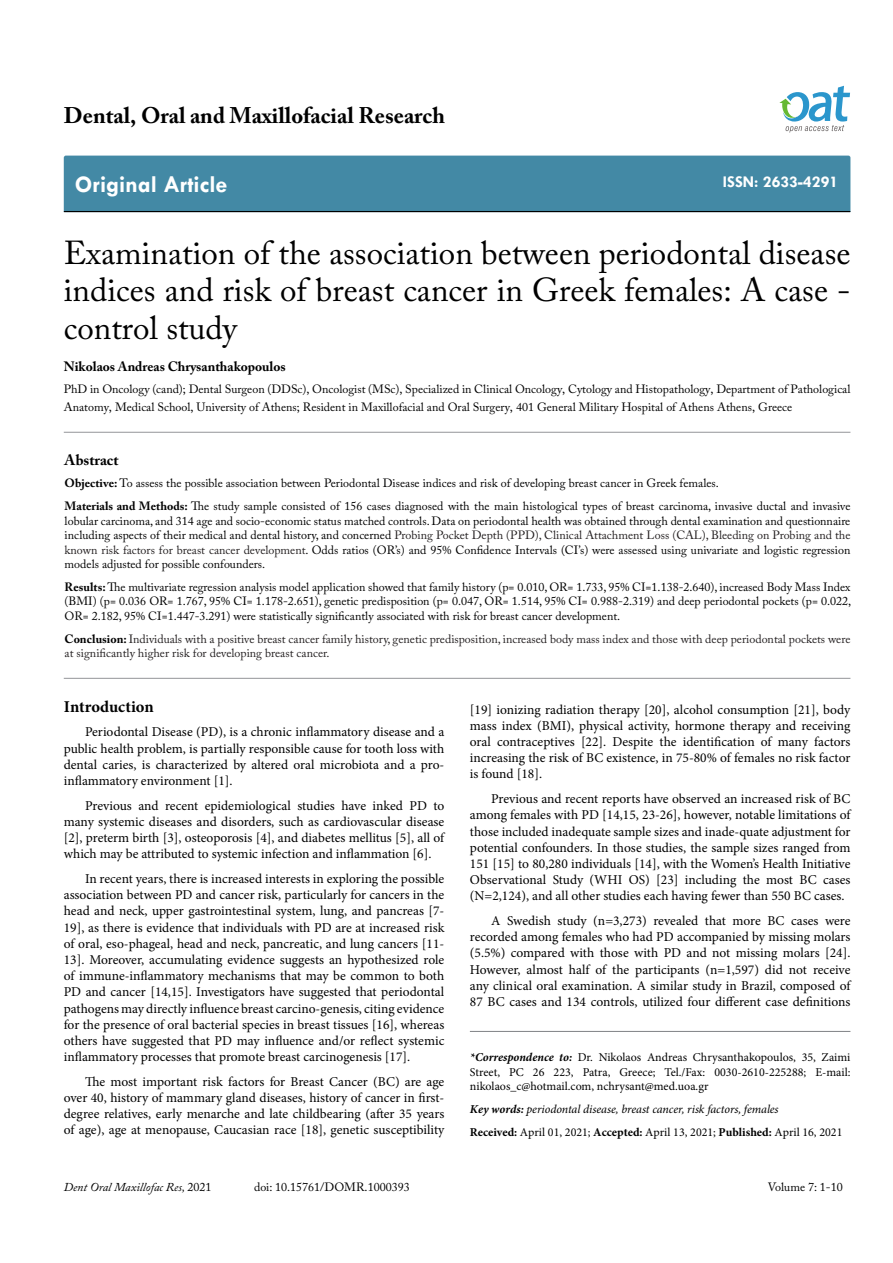
<style>
.page{position:relative;width:893px;height:1263px;background:#fff}
.page>*{position:absolute;margin:0;border:0;box-sizing:border-box;transform-origin:0 0}
.t1{font:33px/37.5px "Adobe Caslon Pro";color:#000;text-align:justify}
.t2{font:700 24px "Tw Cen";color:#fff}
.t3{font:700 22.5px "Adobe Caslon Pro";color:#000}
.t4{font:700 16.5px "Tw Cen";color:#fff}
.t5{font:700 16.5px "Minion Pro";letter-spacing:-.005em;color:#000}
.t6{font:700 15px "Adobe Caslon Pro";color:#000}
.t7{font:13.5px/16.2px "Minion Pro";color:#000;text-align:justify}
.t8{font:700 13.5px "Adobe Caslon Pro";color:#000}
.t9{font:12px/14.4px "Adobe Caslon Pro";color:#000}
.t10{font:12px/14.4px "Adobe Caslon Pro";color:#242021}
.t11{font:12px/14.4px "Minion Pro";color:#000;text-align:justify}
.t12{font:italic 12px/23px "Minion Pro";letter-spacing:-.005em;color:#000}
.t13{font:italic 12px "Adobe Caslon Pro";color:#000}
.s1{font-weight:700}
.s2{color:#242021}
.s3{font-weight:700;color:#000}
.s4{font-weight:700;font-style:italic}
.s5{font-weight:700;font-style:normal}
.s6{font-style:normal}
</style>
<div class="page">
<div style="left:64px;top:156px;width:786px;height:55px;background:#4389a5"></div>
<hr style="left:64px;top:211px;width:786px;height:1px;background:#000">
<svg style="left:779px;top:86px;width:71px;height:47px"></svg>
<hr style="left:470px;top:1031px;width:380px;height:1px;background:#808285">
<hr style="left:64px;top:432px;width:786px;height:1px;background:#939598">
<hr style="left:64px;top:678px;width:786px;height:1px;background:#939598">
<h3 class="t3" style="left:64px;top:102px;width:382px">Dental, Oral and Maxillofacial Research</h3>
<h2 class="t2" style="left:75px;top:170px;width:154px">Original Article</h2>
<p class="t4" style="left:723px;top:172px;width:117px">ISSN: 2633-4291</p>
<h1 class="t1" style="left:64px;top:234px;width:788px">Examination of the association between periodontal disease indices and risk of breast cancer in Greek females: A case - control study</h1>
<p class="t8" style="left:64px;top:358px;width:224px">Nikolaos Andreas Chrysanthakopoulos</p>
<p class="t9" style="left:64px;top:380px;width:788px;line-height:18px">PhD in Oncology (cand); Dental Surgeon (DDSc), Oncologist (MSc), Specialized in Clinical Oncology, Cytology and Histopathology, Department of Pathological<br>Anatomy, Medical School, University of Athens; Resident in Maxillofacial and Oral Surgery, 401 General Military Hospital of Athens Athens, Greece</p>
<p class="t6" style="left:65px;top:451px;width:55px">Abstract</p>
<p class="t9" style="left:65px;top:472px;width:787px;line-height:23px"><span class="s1">Objective:</span> To assess the possible association between Periodontal Disease indices and risk of developing breast cancer in Greek females.<br><span class="s1">Materials and Methods:</span> The study sample consisted of 156 cases diagnosed with the main histological types of breast carcinoma, invasive ductal and invasive</p>
<p class="t9" style="left:65px;top:513px;width:787px;text-align:justify">lobular carcinoma, and 314 age and socio-economic status matched controls. Data on periodontal health was obtained through dental examination and questionnaire including aspects of their medical and dental history, and concerned <span class="s2">Probing Pocket Depth (PPD), Clinical Attachment Loss (CAL), Bleeding on Probing and the known risk factors for breast cancer development</span>. Odds ratios (OR’s) and 95% Confidence Intervals (CI’s) were assessed using univariate and logistic regression models adjusted for possible confounders.</p>
<p class="t9" style="left:65px;top:580px;width:788px;text-align:justify"><span class="s1">Results:</span> The multivariate regression analysis model application showed that family history (p= 0.010, OR= 1.733, 95% CI=1.138-2.640), increased Body Mass Index (BMI) (p= 0.036 OR= 1.767, 95% CI= 1.178-2.651), genetic predisposition (p= 0.047, OR= 1.514, 95% CI= 0.988-2.319) and deep periodontal pockets (p= 0.022, OR= 2.182, 95% CI=1.447-3.291) were statistically significantly associated with risk for breast cancer development.</p>
<p class="t10" style="left:65px;top:631px;width:787px"><span class="s3">Conclusion:</span> Individuals with a positive breast cancer family history, genetic predisposition, increased body mass index and those with deep periodontal pockets were at significantly higher risk for developing breast cancer.</p>
<p class="t5" style="left:64px;top:695px;width:91px">Introduction</p>
<p class="t7" style="left:64px;top:724px;width:382px;text-indent:21px">Periodontal Disease (PD), is a chronic inflammatory disease and a public health problem, is partially responsible cause for tooth loss with dental caries, is characterized by altered oral microbiota and a pro&shy;inflammatory environment [1].</p>
<p class="t7" style="left:64px;top:797px;width:382px;text-indent:21px">Previous and recent epidemiological studies have inked PD to many systemic diseases and disorders, such as cardiovascular disease [2], preterm birth [3], osteoporosis [4], and diabetes mellitus [5], all of which may be attributed to systemic infection and inflammation [6].</p>
<p class="t7" style="left:64px;top:870px;width:382px;text-indent:21px">In recent years, there is increased interests in exploring the possible association between PD and cancer risk, particularly for cancers in the head and neck, upper gastrointestinal system, lung, and pancreas [7- 19], as there is evidence that individuals with PD are at increased risk of oral, eso-phageal, head and neck, pancreatic, and lung cancers [11- 13]. Moreover, accumulating evidence suggests an hypothesized role of immune-inflammatory mechanisms that may be common to both PD and cancer [14,15]. Investigators have suggested that periodontal pathogens may directly influence breast carcino-genesis, citing evidence for the presence of oral bacterial species in breast tissues [16], whereas others have suggested that PD may influence and/or reflect systemic inflammatory processes that promote breast carcinogenesis [17].</p>
<p class="t7" style="left:64px;top:1073px;width:382px;text-indent:21px">The most important risk factors for Breast Cancer (BC) are age over 40, history of mammary gland diseases, history of cancer in first&shy;degree relatives, early menarche and late childbearing (after 35 years of age), age at menopause, Caucasian race [18], genetic susceptibility</p>
<p class="t7" style="left:470px;top:701px;width:382px">[19] ionizing radiation therapy [20], alcohol consumption [21], body mass index (BMI), physical activity, hormone therapy and receiving oral contraceptives [22]. Despite the identification of many factors increasing the risk of BC existence, in 75-80% of females no risk factor is found [18].</p>
<p class="t7" style="left:470px;top:791px;width:382px;text-indent:21px">Previous and recent reports have observed an increased risk of BC among females with PD [14,15, 23-26], however, notable limitations of those included inadequate sample sizes and inade-quate adjustment for potential confounders. In those studies, the sample sizes ranged from 151 [15] to 80,280 individuals [14], with the Women’s Health Initiative Observational Study (WHI OS) [23] including the most BC cases (N=2,124), and all other studies each having fewer than 550 BC cases.</p>
<p class="t7" style="left:470px;top:913px;width:382px;text-indent:21px">A Swedish study (n=3,273) revealed that more BC cases were recorded among females who had PD accompanied by missing molars (5.5%) compared with those with PD and not missing molars [24].<br>However, almost half of the participants (n=1,597) did not receive any clinical oral examination. A similar study in Brazil, composed of 87 BC cases and 134 controls, utilized four different case definitions</p>
<p class="t11" style="left:470px;top:1050px;width:382px"><span class="s4">*Correspondence to:</span> Dr. Nikolaos Andreas Chrysanthakopoulos, 35, Zaimi Street, PC 26 223, Patra, Greece; Tel./Fax: 0030-2610-225288; E-mail: nikolaos_c@hotmail.com, nchrysant@med.uoa.gr</p>
<p class="t12" style="left:470px;top:1098px;width:374px"><span class="s1">Key words:</span> periodontal disease, breast cancer, risk factors, females<br><span class="s5">Received:</span> <span class="s6">April 01, 2021;</span> <span class="s5">Accepted:</span> <span class="s6">April 13, 2021;</span> <span class="s5">Published:</span> <span class="s6">April 16, 2021</span></p>
<p class="t13" style="left:64px;top:1180px;width:149px">Dent Oral Maxillofac Res, <span class="s6">2021</span></p>
<p class="t9" style="left:254px;top:1180px;width:157px">doi: 10.15761/DOMR.1000393</p>
<p class="t9" style="left:768px;top:1180px;width:77px">Volume 7: 1-10</p>
</div>
